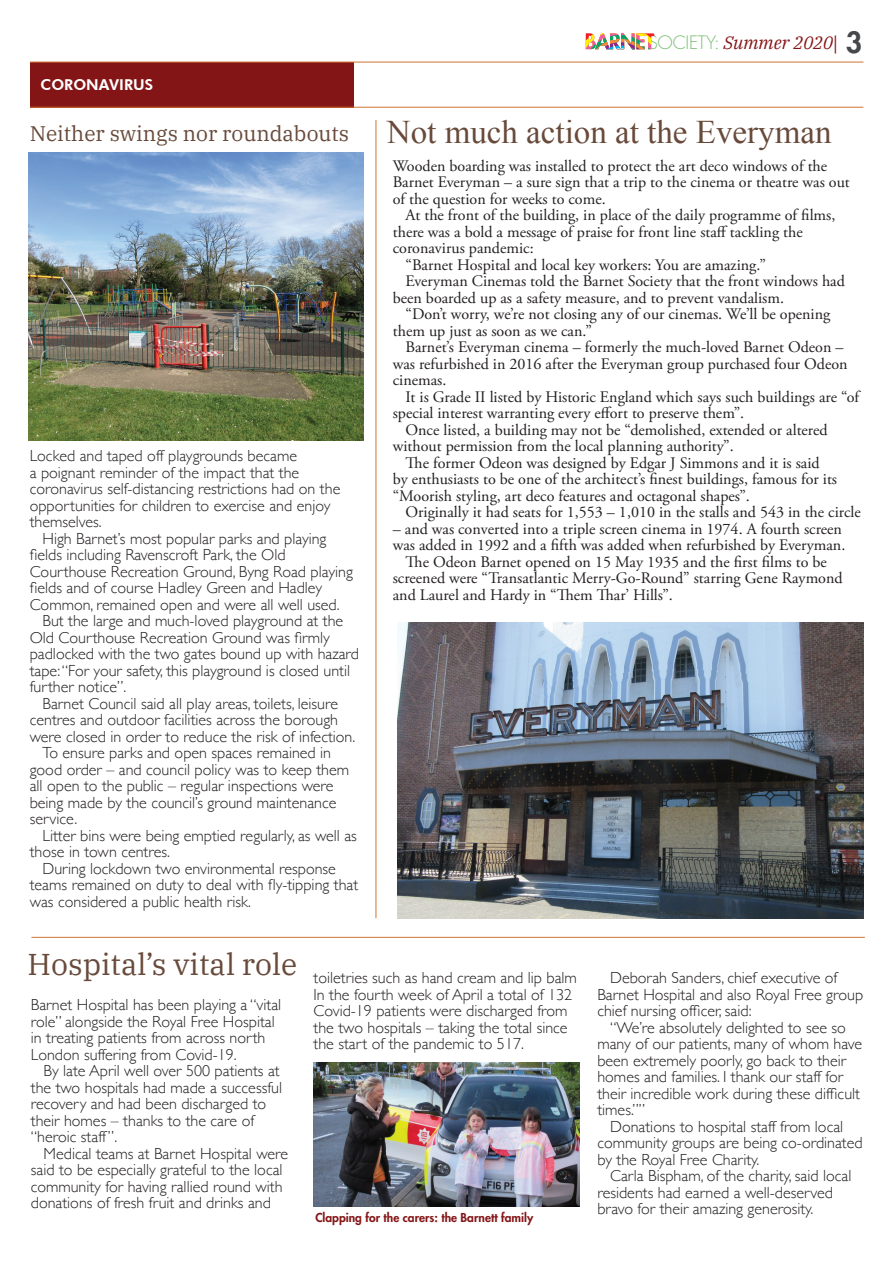
<style>
.page{position:relative;width:893px;height:1263px;background:#fff}
.page>*{position:absolute;margin:0;border:0;box-sizing:border-box;transform-origin:0 0}
.t1{font:30px "IBM Plex Serif";color:#684a3b}
.t2{font:21px "IBM Plex Serif";color:#684a3b}
.t3{font:italic 18px "IBM Plex Serif";color:#841517}
.t4{font:300 16.05px/16.5px "Gill Sans";color:#231f20}
.t5{font:16.05px/16.5px "Adobe Garamond Pro";color:#231f20}
.t6{font:800 15px "Futura BT";color:#fff}
.t7{font:800 12px "Futura Std";color:#841517}
.s1{font-family:"Futura Std";font-weight:300;font-style:normal;color:#7bbf74}
.s2{font-family:"Minion Pro";font-style:normal}
.s3{font-family:"Futura Std";font-weight:800;font-style:normal;font-size:28.5px;color:#45494c}
.s4{font-family:"Times New Roman";font-size:33px}
</style>
<div class="page">
<div style="left:30px;top:63px;width:323px;height:45px;background:#841517"></div>
<hr style="left:30px;top:62px;width:833px;height:1px;background:#ce7432">
<hr style="left:30px;top:107px;width:833px;height:1px;background:#ce7432">
<svg style="left:586px;top:33px;width:68px;height:16px"></svg>
<img style="left:29px;top:152px;width:335px;height:289px">
<hr style="left:376px;top:120px;width:1px;height:798px;background:#ce7432">
<img style="left:398px;top:622px;width:465px;height:296px">
<hr style="left:31px;top:937px;width:834px;height:1px;background:#ce7432">
<img style="left:314px;top:1062px;width:265px;height:144px">
<p class="t6" style="left:41px;top:76px;width:114px">CORONAVIRUS</p>
<p class="t3" style="left:648px;top:29px;width:216px"><span class="s1">SOCIETY:</span> Summer 2020<span class="s2">|</span> <span class="s3">3</span></p>
<h2 class="t2" style="left:30px;top:118px;width:803px">Neither swings nor roundabouts <span class="s4">Not much action at the Everyman</span></h2>
<p class="t5" style="left:393px;top:158px;width:458px">Wooden boarding was installed to protect the art deco windows of the<br>Barnet Everyman – a sure sign that a trip to the cinema or theatre was out of the question for weeks to come.</p>
<p class="t5" style="left:406px;top:207px;width:431px">At the front of the building, in place of the daily programme of films,</p>
<p class="t5" style="left:393px;top:224px;width:411px">there was a bold a message of praise for front line staff tackling the</p>
<p class="t5" style="left:393px;top:240px;width:142px">coronavirus pandemic:</p>
<p class="t5" style="left:406px;top:257px;width:362px">“Barnet Hospital and local key workers: You are amazing.”</p>
<p class="t5" style="left:406px;top:273px;width:441px">Everyman Cinemas told the Barnet Society that the front windows had</p>
<p class="t5" style="left:393px;top:290px;width:393px">been boarded up as a safety measure, and to prevent vandalism.</p>
<p class="t5" style="left:406px;top:306px;width:426px">“Don’t worry, we’re not closing any of our cinemas. We’ll be opening</p>
<p class="t5" style="left:393px;top:323px;width:201px">them up just as soon as we can.”</p>
<p class="t5" style="left:406px;top:339px;width:439px">Barnet’s Everyman cinema – formerly the much-loved Barnet Odeon –</p>
<p class="t5" style="left:393px;top:356px;width:456px">was refurbished in 2016 after the Everyman group purchased four Odeon</p>
<p class="t5" style="left:393px;top:372px;width:55px">cinemas.</p>
<p class="t5" style="left:406px;top:389px;width:455px">It is Grade II listed by Historic England which says such buildings are “of</p>
<p class="t5" style="left:393px;top:405px;width:353px">special interest warranting every effort to preserve them”.</p>
<p class="t5" style="left:406px;top:422px;width:424px">Once listed, a building may not be “demolished, extended or altered</p>
<p class="t5" style="left:393px;top:438px;width:342px">without permission from the local planning authority”.</p>
<p class="t5" style="left:406px;top:455px;width:416px">The former Odeon was designed by Edgar J Simmons and it is said</p>
<p class="t5" style="left:393px;top:471px;width:446px">by enthusiasts to be one of the architect’s finest buildings, famous for its</p>
<p class="t5" style="left:393px;top:488px;width:359px">“Moorish styling, art deco features and octagonal shapes”.</p>
<p class="t5" style="left:406px;top:504px;width:457px">Originally it had seats for 1,553 – 1,010 in the stalls and 543 in the circle</p>
<p class="t5" style="left:393px;top:521px;width:451px">– and was converted into a triple screen cinema in 1974. A fourth screen</p>
<p class="t5" style="left:393px;top:537px;width:454px">was added in 1992 and a fifth was added when refurbished by Everyman.</p>
<p class="t5" style="left:406px;top:554px;width:423px">The Odeon Barnet opened on 15 May 1935 and the first films to be</p>
<p class="t5" style="left:393px;top:570px;width:451px">screened were “Transatlantic Merry-Go-Round” starring Gene Raymond</p>
<p class="t5" style="left:393px;top:587px;width:282px">and Laurel and Hardy in “Them Thar’ Hills”.</p>
<p class="t4" style="left:30px;top:447px;width:312px">Locked and taped off playgrounds became<br>a poignant reminder of the impact that the coronavirus self-distancing restrictions had on the opportunities for children to exercise and enjoy themselves.</p>
<p class="t4" style="left:43px;top:529px;width:285px">High Barnet’s most popular parks and playing</p>
<p class="t4" style="left:30px;top:546px;width:257px">fields including Ravenscroft Park, the Old</p>
<p class="t4" style="left:30px;top:562px;width:325px">Courthouse Recreation Ground, Byng Road playing</p>
<p class="t4" style="left:30px;top:579px;width:294px">fields and of course Hadley Green and Hadley</p>
<p class="t4" style="left:30px;top:595px;width:311px">Common, remained open and were all well used.</p>
<p class="t4" style="left:43px;top:612px;width:302px">But the large and much-loved playground at the</p>
<p class="t4" style="left:30px;top:628px;width:302px">Old Courthouse Recreation Ground was firmly</p>
<p class="t4" style="left:30px;top:645px;width:331px">padlocked with the two gates bound up with hazard</p>
<p class="t4" style="left:30px;top:661px;width:322px">tape: “For your safety, this playground is closed until</p>
<p class="t4" style="left:30px;top:678px;width:98px">further notice”.</p>
<p class="t4" style="left:43px;top:694px;width:297px">Barnet Council said all play areas, toilets, leisure</p>
<p class="t4" style="left:30px;top:711px;width:310px">centres and outdoor facilities across the borough</p>
<p class="t4" style="left:30px;top:727px;width:327px">were closed in order to reduce the risk of infection.</p>
<p class="t4" style="left:43px;top:744px;width:290px">To ensure parks and open spaces remained in</p>
<p class="t4" style="left:30px;top:760px;width:321px">good order – and council policy was to keep them</p>
<p class="t4" style="left:30px;top:777px;width:305px">all open to the public – regular inspections were</p>
<p class="t4" style="left:30px;top:793px;width:308px">being made by the council’s ground maintenance</p>
<p class="t4" style="left:30px;top:810px;width:49px">service.</p>
<p class="t4" style="left:43px;top:826px;width:316px">Litter bins were being emptied regularly, as well as</p>
<p class="t4" style="left:30px;top:843px;width:142px">those in town centres.</p>
<p class="t4" style="left:43px;top:859px;width:295px">During lockdown two environmental response</p>
<p class="t4" style="left:30px;top:876px;width:330px">teams remained on duty to deal with fly-tipping that</p>
<p class="t4" style="left:30px;top:892px;width:223px">was considered a public health risk.</p>
<h1 class="t1" style="left:28px;top:941px;width:271px">Hospital’s vital role</h1>
<p class="t4" style="left:31px;top:996px;width:252px">Barnet Hospital has been playing a “vital role” alongside the Royal Free Hospital in treating patients from across north London suffering from Covid-19.</p>
<p class="t4" style="left:31px;top:1062px;width:253px;text-indent:13px">By late April well over 500 patients at the two hospitals had made a successful recovery and had been discharged to their homes – thanks to the care of “heroic staff”.</p>
<p class="t4" style="left:31px;top:1145px;width:259px;text-indent:13px">Medical teams at Barnet Hospital were said to be especially grateful to the local community for having rallied round with donations of fresh fruit and drinks and</p>
<p class="t4" style="left:314px;top:969px;width:265px">toiletries such as hand cream and lip balm In the fourth week of April a total of 132<br>Covid-19 patients were discharged from the two hospitals – taking the total since the start of the pandemic to 517.</p>
<p class="t4" style="left:597px;top:969px;width:267px;text-indent:13px">Deborah Sanders, chief executive of<br>Barnet Hospital and also Royal Free group chief nursing officer, said:</p>
<p class="t4" style="left:597px;top:1018px;width:266px;text-indent:13px">“We’re absolutely delighted to see so many of our patients, many of whom have been extremely poorly, go back to their homes and families. I thank our staff for their incredible work during these difficult times.””</p>
<p class="t4" style="left:597px;top:1117px;width:267px;text-indent:13px">Donations to hospital staff from local community groups are being co-ordinated by the Royal Free Charity.</p>
<p class="t4" style="left:597px;top:1167px;width:255px;text-indent:13px">Carla Bispham, of the charity, said local residents had earned a well-deserved bravo for their amazing generosity.</p>
<p class="t7" style="left:315px;top:1210px;width:219px">Clapping for the carers: the Barnett family</p>
</div>
